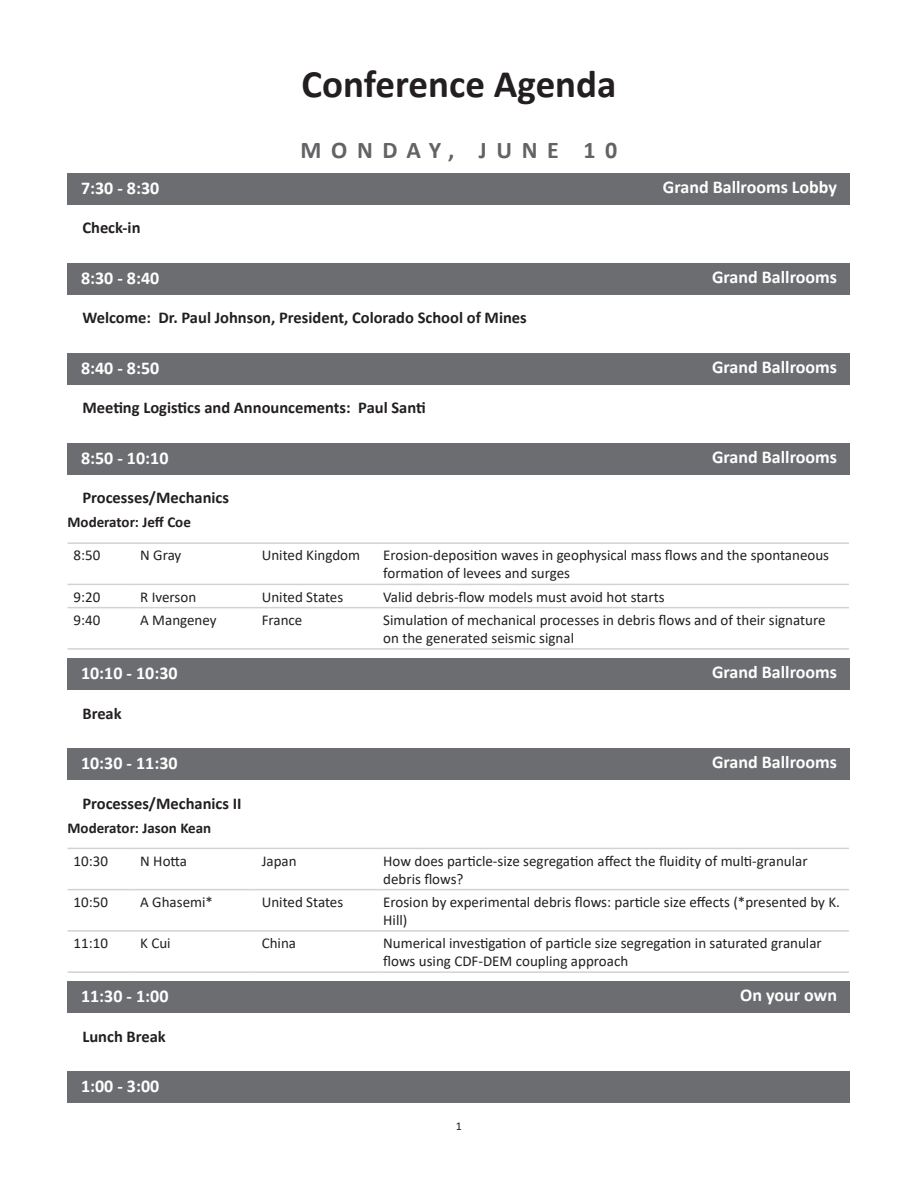
<style>
.page{position:relative;width:918px;height:1188px;background:#fff}
.page>*{position:absolute;margin:0;border:0;box-sizing:border-box;transform-origin:0 0}
.t1{font:700 39px "Calibri";color:#231f20}
.t2{font:700 24px "Calibri";letter-spacing:.4em;color:#636366}
.t3{font:700 18px "Calibri";color:#fff}
.t4{font:700 16.5px "Calibri";color:#231f20}
.t5{font:15px/18px "Calibri";color:#231f20}
.t6{font:700 15px "Calibri";color:#231f20}
.t7{font:12px "Calibri";color:#231f20}
</style>
<div class="page">
<div style="left:68px;top:173px;width:782px;height:32px;background:#6c6d70"></div>
<div style="left:68px;top:263px;width:782px;height:32px;background:#6c6d70"></div>
<div style="left:68px;top:353px;width:782px;height:32px;background:#6c6d70"></div>
<div style="left:68px;top:443px;width:782px;height:32px;background:#6c6d70"></div>
<div style="left:68px;top:658px;width:782px;height:32px;background:#6c6d70"></div>
<div style="left:68px;top:748px;width:782px;height:32px;background:#6c6d70"></div>
<div style="left:68px;top:982px;width:782px;height:31px;background:#6c6d70"></div>
<div style="left:68px;top:1072px;width:782px;height:31px;background:#6c6d70"></div>
<hr style="left:68px;top:542px;width:66px;height:2px;background:#d1d2d4">
<hr style="left:134px;top:542px;width:122px;height:2px;background:#d1d2d4">
<hr style="left:256px;top:542px;width:121px;height:2px;background:#d1d2d4">
<hr style="left:377px;top:542px;width:472px;height:2px;background:#d1d2d4">
<hr style="left:68px;top:584px;width:66px;height:1px;background:#d1d2d4">
<hr style="left:134px;top:584px;width:122px;height:1px;background:#d1d2d4">
<hr style="left:256px;top:584px;width:121px;height:1px;background:#d1d2d4">
<hr style="left:377px;top:584px;width:472px;height:1px;background:#d1d2d4">
<hr style="left:68px;top:607px;width:66px;height:1px;background:#d1d2d4">
<hr style="left:68px;top:648px;width:66px;height:2px;background:#d1d2d4">
<hr style="left:134px;top:607px;width:122px;height:1px;background:#d1d2d4">
<hr style="left:134px;top:648px;width:122px;height:2px;background:#d1d2d4">
<hr style="left:256px;top:607px;width:121px;height:1px;background:#d1d2d4">
<hr style="left:256px;top:648px;width:121px;height:2px;background:#d1d2d4">
<hr style="left:377px;top:607px;width:472px;height:1px;background:#d1d2d4">
<hr style="left:377px;top:648px;width:472px;height:2px;background:#d1d2d4">
<hr style="left:68px;top:848px;width:66px;height:1px;background:#d1d2d4">
<hr style="left:134px;top:848px;width:122px;height:1px;background:#d1d2d4">
<hr style="left:256px;top:848px;width:121px;height:1px;background:#d1d2d4">
<hr style="left:377px;top:848px;width:472px;height:1px;background:#d1d2d4">
<hr style="left:68px;top:889px;width:66px;height:1px;background:#d1d2d4">
<hr style="left:134px;top:889px;width:122px;height:1px;background:#d1d2d4">
<hr style="left:256px;top:889px;width:121px;height:1px;background:#d1d2d4">
<hr style="left:377px;top:889px;width:472px;height:1px;background:#d1d2d4">
<hr style="left:68px;top:930px;width:66px;height:2px;background:#d1d2d4">
<hr style="left:68px;top:971px;width:66px;height:2px;background:#d1d2d4">
<hr style="left:134px;top:930px;width:122px;height:2px;background:#d1d2d4">
<hr style="left:134px;top:971px;width:122px;height:2px;background:#d1d2d4">
<hr style="left:256px;top:930px;width:121px;height:2px;background:#d1d2d4">
<hr style="left:256px;top:971px;width:121px;height:2px;background:#d1d2d4">
<hr style="left:377px;top:930px;width:472px;height:2px;background:#d1d2d4">
<hr style="left:377px;top:971px;width:472px;height:2px;background:#d1d2d4">
<h1 class="t1" style="left:302px;top:56px;width:316px">Conference Agenda</h1>
<h2 class="t2" style="left:301px;top:133px;width:318px">MONDAY, JUNE 10</h2>
<p class="t3" style="left:81px;top:175px;width:80px">7:30 - 8:30</p>
<p class="t3" style="left:663px;top:174px;width:176px">Grand Ballrooms Lobby</p>
<p class="t4" style="left:82px;top:216px;width:60px">Check-in</p>
<p class="t3" style="left:81px;top:265px;width:80px">8:30 - 8:40</p>
<p class="t3" style="left:712px;top:264px;width:126px">Grand Ballrooms</p>
<p class="t4" style="left:82px;top:306px;width:446px">Welcome: Dr. Paul Johnson, President, Colorado School of Mines</p>
<p class="t3" style="left:81px;top:355px;width:80px">8:40 - 8:50</p>
<p class="t3" style="left:712px;top:354px;width:126px">Grand Ballrooms</p>
<p class="t4" style="left:82px;top:396px;width:345px">Meeting Logistics and Announcements: Paul Santi</p>
<p class="t3" style="left:81px;top:445px;width:89px">8:50 - 10:10</p>
<p class="t3" style="left:712px;top:444px;width:126px">Grand Ballrooms</p>
<p class="t4" style="left:82px;top:486px;width:148px">Processes/Mechanics</p>
<p class="t6" style="left:68px;top:512px;width:125px">Moderator: Jeff Coe</p>
<p class="t5" style="left:74px;top:546px;width:28px">8:50</p>
<p class="t5" style="left:140px;top:546px;width:43px">N Gray</p>
<p class="t5" style="left:262px;top:546px;width:100px">United Kingdom</p>
<p class="t5" style="left:383px;top:546px;width:447px">Erosion‐deposition waves in geophysical mass flows and the spontaneous formation of levees and surges</p>
<p class="t5" style="left:74px;top:587px;width:28px">9:20</p>
<p class="t5" style="left:140px;top:587px;width:58px">R Iverson</p>
<p class="t5" style="left:262px;top:587px;width:83px">United States</p>
<p class="t5" style="left:383px;top:587px;width:283px">Valid debris-flow models must avoid hot starts</p>
<p class="t5" style="left:74px;top:611px;width:28px">9:40</p>
<p class="t5" style="left:140px;top:611px;width:78px">A Mangeney</p>
<p class="t5" style="left:262px;top:611px;width:42px">France</p>
<p class="t5" style="left:383px;top:611px;width:444px">Simulation of mechanical processes in debris flows and of their signature on the generated seismic signal</p>
<p class="t3" style="left:81px;top:660px;width:98px">10:10 - 10:30</p>
<p class="t3" style="left:712px;top:659px;width:126px">Grand Ballrooms</p>
<p class="t4" style="left:82px;top:702px;width:41px">Break</p>
<p class="t3" style="left:81px;top:750px;width:98px">10:30 - 11:30</p>
<p class="t3" style="left:712px;top:749px;width:126px">Grand Ballrooms</p>
<p class="t4" style="left:82px;top:792px;width:161px">Processes/Mechanics II</p>
<p class="t6" style="left:68px;top:817px;width:145px">Moderator: Jason Kean</p>
<p class="t5" style="left:74px;top:851px;width:36px">10:30</p>
<p class="t5" style="left:140px;top:851px;width:48px">N Hotta</p>
<p class="t5" style="left:262px;top:851px;width:36px">Japan</p>
<p class="t5" style="left:383px;top:851px;width:426px">How does particle-size segregation affect the fluidity of multi-granular debris flows?</p>
<p class="t5" style="left:74px;top:893px;width:36px">10:50</p>
<p class="t5" style="left:140px;top:893px;width:74px">A Ghasemi*</p>
<p class="t5" style="left:262px;top:893px;width:83px">United States</p>
<p class="t5" style="left:383px;top:893px;width:458px">Erosion by experimental debris flows: particle size effects (*presented by K.<br>Hill)</p>
<p class="t5" style="left:74px;top:934px;width:36px">11:10</p>
<p class="t5" style="left:140px;top:934px;width:32px">K Cui</p>
<p class="t5" style="left:262px;top:934px;width:36px">China</p>
<p class="t5" style="left:383px;top:934px;width:440px">Numerical investigation of particle size segregation in saturated granular flows using CDF-DEM coupling approach</p>
<p class="t3" style="left:81px;top:983px;width:89px">11:30 - 1:00</p>
<p class="t3" style="left:740px;top:982px;width:98px">On your own</p>
<p class="t4" style="left:82px;top:1025px;width:85px">Lunch Break</p>
<p class="t3" style="left:81px;top:1073px;width:80px">1:00 - 3:00</p>
<p class="t7" style="left:456px;top:1117px;width:8px">1</p>
</div>
